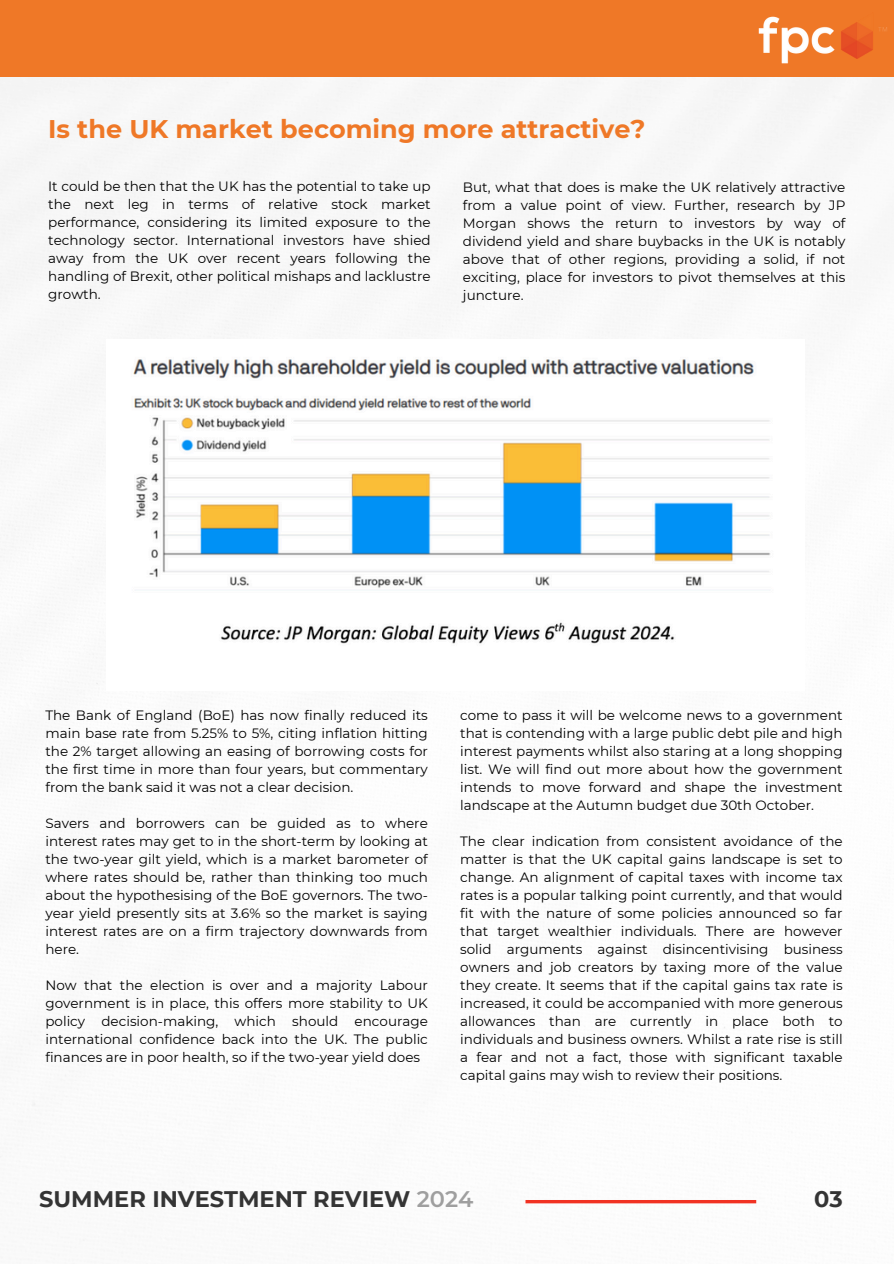
<style>
.page{position:relative;width:894px;height:1264px;background:#fff}
.page>*{position:absolute;margin:0;border:0;box-sizing:border-box;transform-origin:0 0}
.t1{font:700 25.5px "Montserrat";color:#ef7827}
.t2{font:700 22.5px "Montserrat";color:#343434}
.t3{font:13.5px/18px "Montserrat";color:#000;text-align:justify}
.s1{font-weight:600;color:#9f9f9f}
</style>
<div class="page">
<div style="left:0;top:0;width:893px;height:77px;background:#ef7827"></div>
<svg style="left:525px;top:1199px;width:231px;height:4px"></svg>
<img style="left:758px;top:16px;width:129px;height:48px">
<img style="left:131px;top:357px;width:642px;height:289px">
<p class="t1" style="left:48px;top:113px;width:598px">Is the UK market becoming more attractive?</p>
<p class="t3" style="left:48px;top:177px;width:384px">It could be then that the UK has the potential to take up the next leg in terms of relative stock market performance, considering its limited exposure to the technology sector. International investors have shied away from the UK over recent years following the handling of Brexit, other political mishaps and lacklustre growth.</p>
<p class="t3" style="left:463px;top:178px;width:384px">But, what that does is make the UK relatively attractive from a value point of view. Further, research by JP Morgan shows the return to investors by way of dividend yield and share buybacks in the UK is notably above that of other regions, providing a solid, if not exciting, place for investors to pivot themselves at this juncture.</p>
<p class="t3" style="left:45px;top:706px;width:384px">The Bank of England (BoE) has now finally reduced its main base rate from 5.25% to 5%, citing inflation hitting the 2% target allowing an easing of borrowing costs for the first time in more than four years, but commentary from the bank said it was not a clear decision.</p>
<p class="t3" style="left:45px;top:814px;width:384px">Savers and borrowers can be guided as to where interest rates may get to in the short-term by looking at the two-year gilt yield, which is a market barometer of where rates should be, rather than thinking too much about the hypothesising of the BoE governors. The two&shy;year yield presently sits at 3.6% so the market is saying interest rates are on a firm trajectory downwards from here.</p>
<p class="t3" style="left:45px;top:976px;width:384px">Now that the election is over and a majority Labour government is in place, this offers more stability to UK policy decision-making, which should encourage international confidence back into the UK. The public finances are in poor health, so if the two-year yield does</p>
<p class="t3" style="left:460px;top:706px;width:384px">come to pass it will be welcome news to a government that is contending with a large public debt pile and high interest payments whilst also staring at a long shopping list. We will find out more about how the government intends to move forward and shape the investment landscape at the Autumn budget due 30th October.</p>
<h2 class="t3" style="left:460px;top:832px;width:384px">The clear indication from consistent avoidance of the matter is that the UK capital gains landscape is set to change. An alignment of capital taxes with income tax rates is a popular talking point currently, and that would fit with the nature of some policies announced so far that target wealthier individuals. There are however solid arguments against disincentivising business owners and job creators by taxing more of the value they create. It seems that if the capital gains tax rate is increased, it could be accompanied with more generous allowances than are currently in place both to individuals and business owners. Whilst a rate rise is still a fear and not a fact, those with significant taxable capital gains may wish to review their positions.</h2>
<p class="t2" style="left:39px;top:1184px;width:435px">SUMMER INVESTMENT REVIEW <span class="s1">2024</span></p>
<p class="t2" style="left:813px;top:1184px;width:30px">03</p>
</div>
